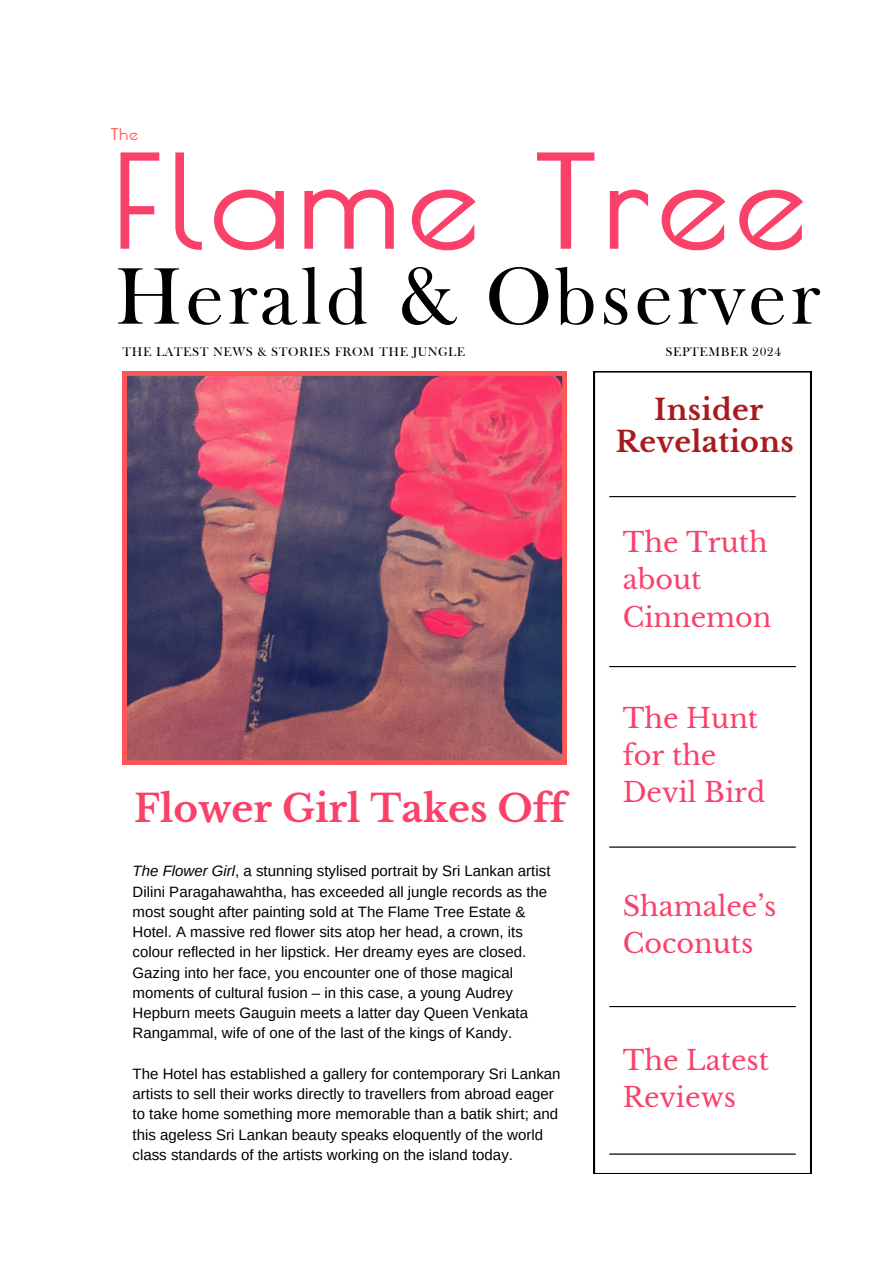
<style>
.page{position:relative;width:894px;height:1264px;background:#fff}
.page>*{position:absolute;margin:0;border:0;box-sizing:border-box;transform-origin:0 0}
.t1{font:700 128.4px "Poiret One";letter-spacing:.04em;color:#f9416a}
.t2{font:81.9px "Frys Baskerville BT";letter-spacing:.04em;color:#000}
.t3{font:700 37.5px "Libre Baskerville";color:#f9416a}
.t4{font:700 28.5px/31.5px "Libre Baskerville";letter-spacing:.01em;color:#a71b1e;text-align:center}
.t5{font:27px/37.2px "Libre Baskerville";color:#f9416a}
.t6{font:700 15.9px "Poiret One";color:#ff5757}
.t7{font:15px/20.2px "Arimo";color:#000}
.t8{font:12.9px "Frys Baskerville BT";letter-spacing:.04em;color:#000}
.s1{font-style:italic}
</style>
<div class="page">
<svg style="left:593px;top:371px;width:217px;height:802px"></svg>
<hr style="left:609px;top:496px;width:186px;height:1px;background:#000">
<hr style="left:609px;top:666px;width:186px;height:1px;background:#000">
<hr style="left:609px;top:846px;width:186px;height:1px;background:#000">
<hr style="left:609px;top:1006px;width:186px;height:1px;background:#000">
<hr style="left:609px;top:1153px;width:186px;height:1px;background:#000">
<svg style="left:122px;top:371px;width:444px;height:393px;background:#924f66"></svg>
<h3 class="t6" style="left:111px;top:124px;width:29px">The</h3>
<p class="t1" style="left:111px;top:125px;width:697px">Flame Tree</p>
<p class="t2" style="left:114px;top:245px;width:705px">Herald &amp; Observer</p>
<p class="t8" style="left:122px;top:343px;width:344px">THE LATEST NEWS &amp; STORIES FROM THE JUNGLE</p>
<p class="t8" style="left:665px;top:343px;width:117px">SEPTEMBER 2024</p>
<p class="t4" style="left:615px;top:394px;width:179px">Insider<br>Revelations</p>
<h1 class="t3" style="left:134px;top:785px;width:433px">Flower Girl Takes Off</h1>
<h4 class="t7" style="left:133px;top:860px;width:419px"><span class="s1">The Flower Girl</span>, a stunning stylised portrait by Sri Lankan artist Dilini Paragahawahtha, has exceeded all jungle records as the most sought after painting sold at The Flame Tree Estate &amp; Hotel. A massive red flower sits atop her head, a crown, its colour reflected in her lipstick. Her dreamy eyes are closed.<br>Gazing into her face, you encounter one of those magical moments of cultural fusion – in this case, a young Audrey Hepburn meets Gauguin meets a latter day Queen Venkata Rangammal, wife of one of the last of the kings of Kandy.</h4>
<h2 class="t7" style="left:133px;top:1063px;width:429px">The Hotel has established a gallery for contemporary Sri Lankan artists to sell their works directly to travellers from abroad eager to take home something more memorable than a batik shirt; and this ageless Sri Lankan beauty speaks eloquently of the world class standards of the artists working on the island today.</h2>
<p class="t5" style="left:622px;top:524px;width:150px">The Truth about<br>Cinnemon</p>
<p class="t5" style="left:622px;top:700px;width:144px">The Hunt for the<br>Devil Bird</p>
<p class="t5" style="left:622px;top:888px;width:155px">Shamalee’s<br>Coconuts</p>
<p class="t5" style="left:622px;top:1042px;width:148px">The Latest<br>Reviews</p>
</div>
